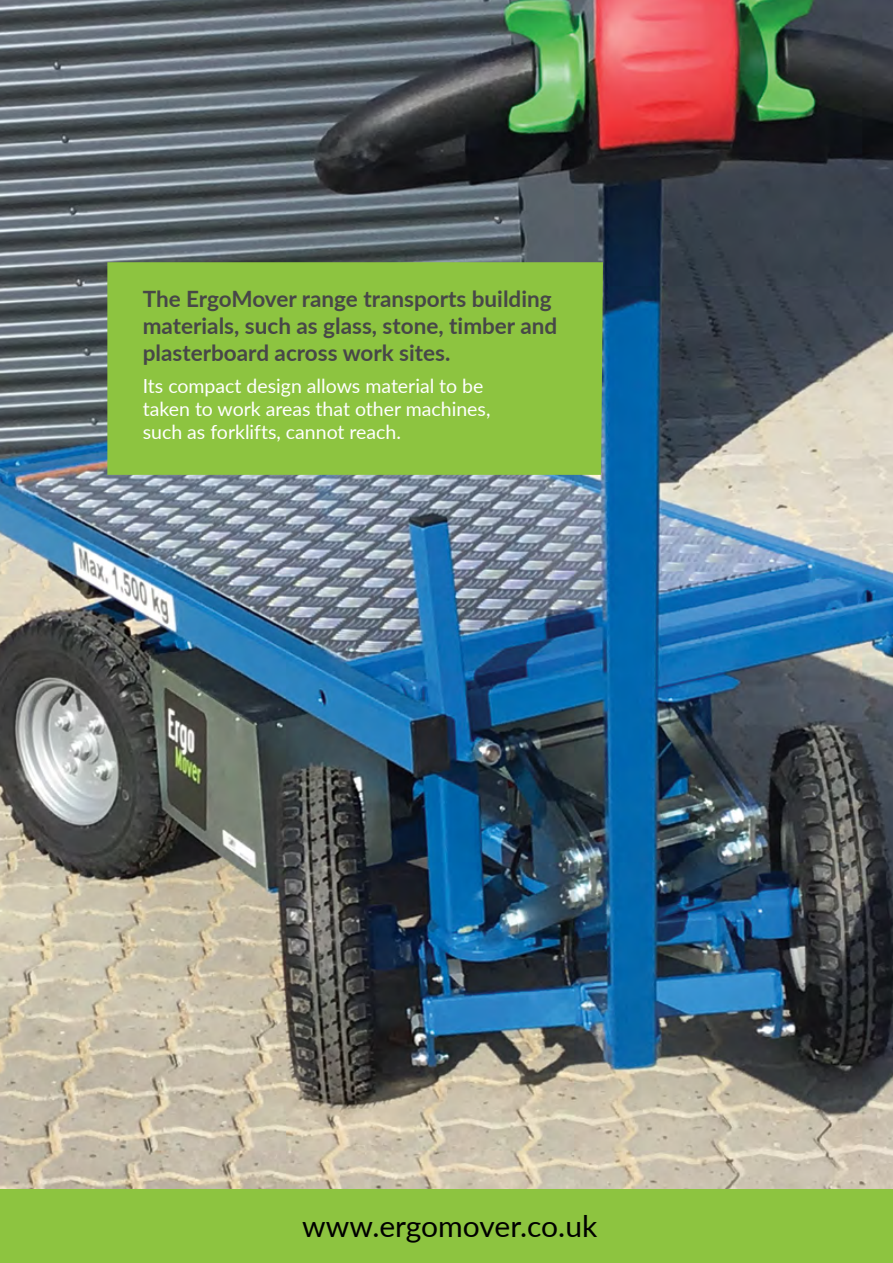
<style>
.page{position:relative;width:893px;height:1263px;background:#fff}
.page>*{position:absolute;margin:0;border:0;box-sizing:border-box;transform-origin:0 0}
.t1{font:30px "Lato";color:#000}
.t2{font:700 22.5px/27px "Lato";color:#474748}
.t3{font:19.5px/23.4px "Lato";color:#fff}
</style>
<div class="page">
<img style="left:0;top:0;width:893px;height:1189px">
<div style="left:0;top:1189px;width:893px;height:74px;background:#8dc440"></div>
<div style="left:107px;top:262px;width:496px;height:213px;background:#8dc440"></div>
<p class="t2" style="left:143px;top:284px;width:416px">The ErgoMover range transports building materials, such as glass, stone, timber and plasterboard across work sites.</p>
<p class="t3" style="left:143px;top:373px;width:349px">Its compact design allows material to be taken to work areas that other machines, such as forklifts, cannot reach.</p>
<h1 class="t1" style="left:302px;top:1204px;width:296px">www.ergomover.co.uk</h1>
</div>
